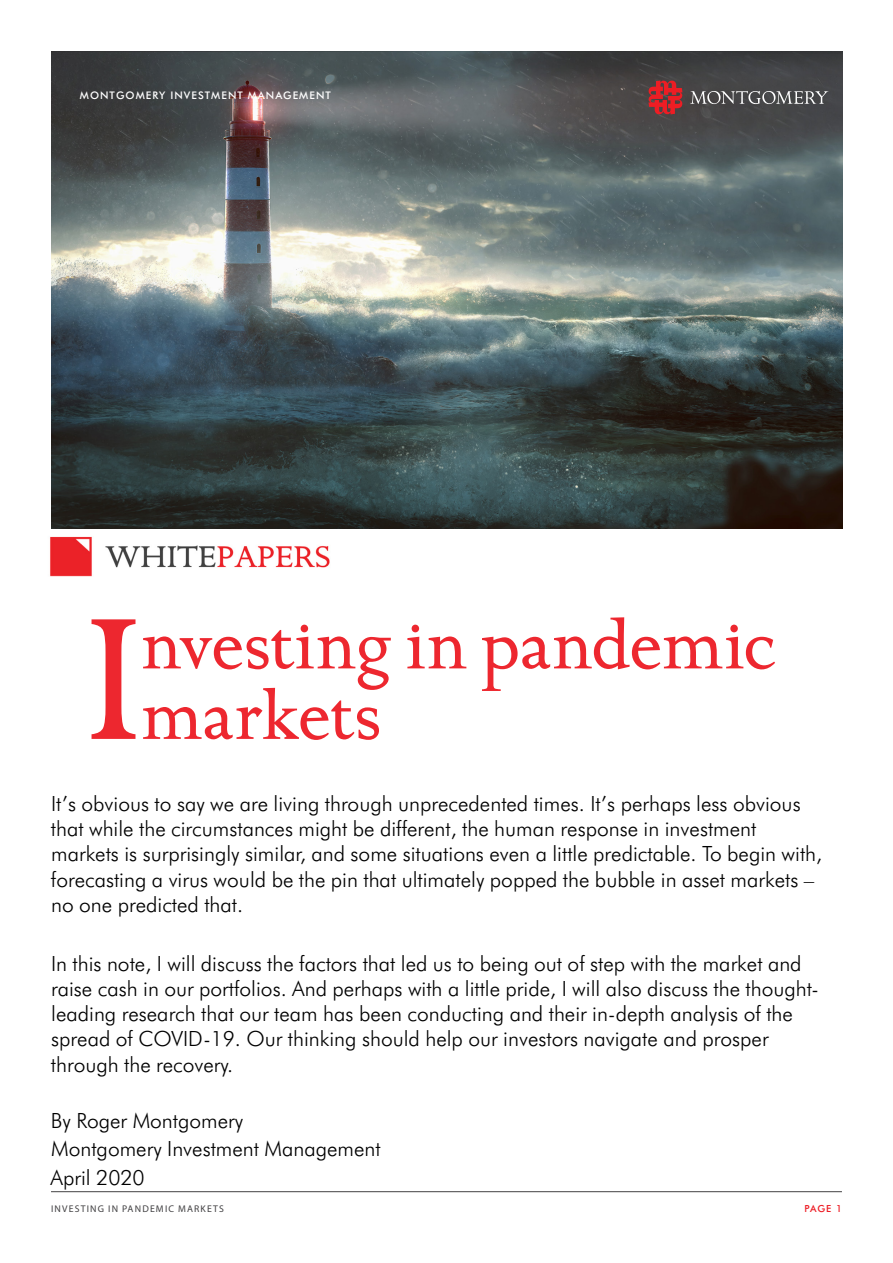
<style>
.page{position:relative;width:893px;height:1263px;background:#fff}
.page>*{position:absolute;margin:0;border:0;box-sizing:border-box;transform-origin:0 0}
.t1{font:179.25px "Golden Cockerel ITC";color:#ed1c24}
.t2{font:73.5px/70.5px "Golden Cockerel ITC";letter-spacing:-.005em;color:#ed1c24}
.t3{font:300 21px/25.2px "Futura BT";color:#000}
.t4{font:500 10.5px "Futura BT";letter-spacing:.1em;color:#fff}
.t5{font:9.75px "Myriad Pro";letter-spacing:.12em;color:#424143}
.t6{font:500 9.75px "Futura BT";color:#ed1c24}
</style>
<div class="page">
<img style="left:51px;top:51px;width:791px;height:478px">
<hr style="left:51px;top:1191px;width:791px;height:1px;background:#424143">
<svg style="left:648px;top:80px;width:34px;height:34px"></svg>
<svg style="left:690px;top:91px;width:138px;height:13px;background:#737374"></svg>
<img style="left:50px;top:536px;width:280px;height:41px">
<p class="t4" style="left:80px;top:89px;width:252px">MONTGOMERY INVESTMENT MANAGEMENT</p>
<h1 class="t1" style="left:86px;top:575px;width:57px">I</h1>
<h2 class="t2" style="left:141px;top:611px;width:637px">nvesting in pandemic markets</h2>
<p class="t3" style="left:51px;top:791px;width:773px">It’s obvious to say we are living through unprecedented times. It’s perhaps less obvious that while the circumstances might be different, the human response in investment markets is surprisingly similar, and some situations even a little predictable. To begin with, forecasting a virus would be the pin that ultimately popped the bubble in asset markets – no one predicted that.</p>
<p class="t3" style="left:51px;top:950px;width:769px">In this note, I will discuss the factors that led us to being out of step with the market and raise cash in our portfolios. And perhaps with a little pride, I will also discuss the thought&shy;leading research that our team has been conducting and their in-depth analysis of the spread of COVID-19. Our thinking should help our investors navigate and prosper through the recovery.</p>
<p class="t3" style="left:51px;top:1106px;width:332px;line-height:28.2px">By Roger Montgomery<br>Montgomery Investment Management<br>April 2020</p>
<p class="t5" style="left:51px;top:1202px;width:174px">INVESTING IN PANDEMIC MARKETS</p>
<p class="t6" style="left:805px;top:1202px;width:39px">PAGE 1</p>
</div>
